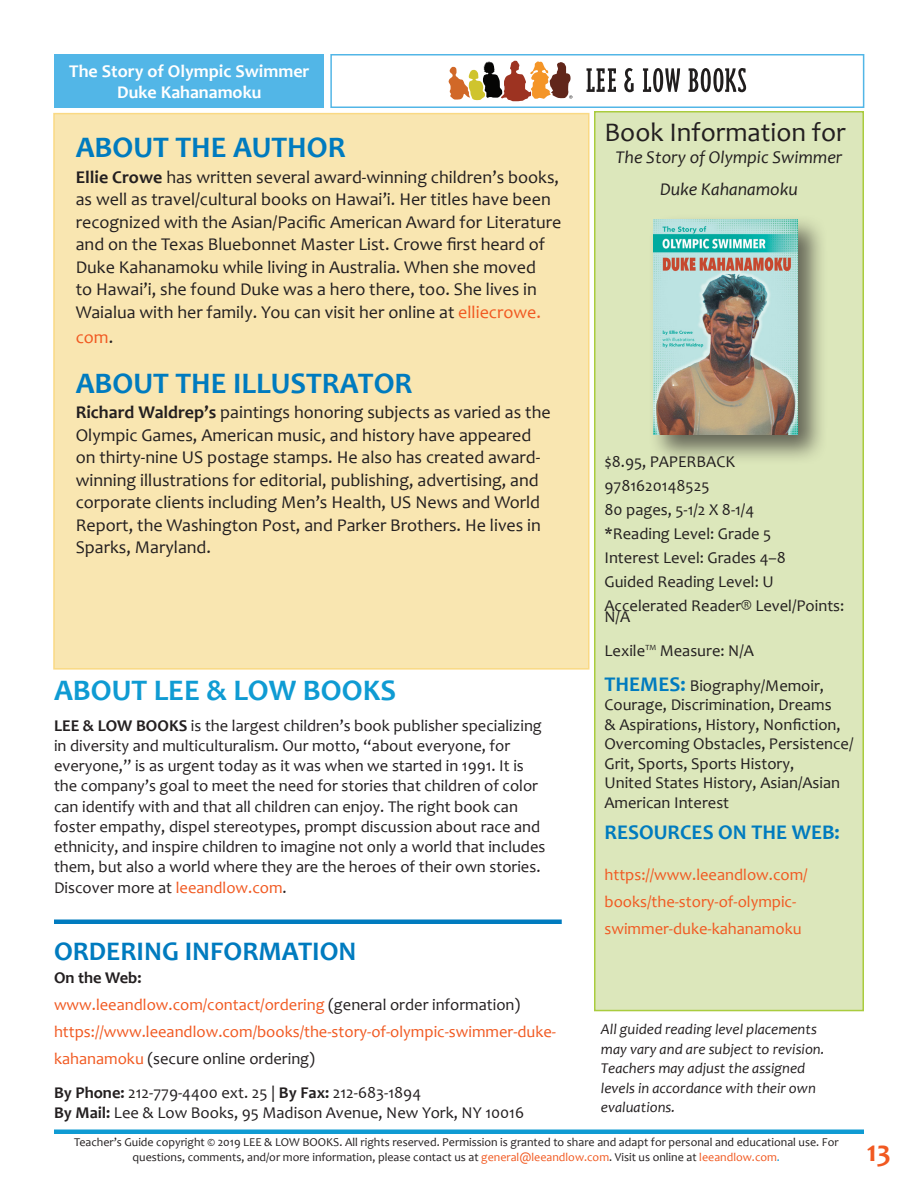
<style>
.page{position:relative;width:918px;height:1188px;background:#fff}
.page>*{position:absolute;margin:0;border:0;box-sizing:border-box;transform-origin:0 0}
.Blue_Single_Column_H{font:700 30px "Candara";color:#007bbf}
.t1{font:700 30px "Candara";color:#0f9bd3}
.t2{font:700 30px "Candara";color:#f15921}
.Blue_heads___rule_ab{font:700 27px "Candara";color:#007bbf}
.t3{font:27px "Candara";color:#231f20}
.text{font:700 21px "Candara";color:#007bbf}
.text-2{font:18px/22.5px "Candara";color:#231f20}
.t4{font:700 18px/21.6px "Candara";color:#fff;text-align:center}
.t5{font:italic 18px/32.4px "Candara";color:#231f20;text-align:center}
.text-3{font:18px "Candara";color:#f15921}
.text-4{font:16.5px/20.2px "Candara";color:#231f20}
.Note_paragraph{font:16.5px/27px "Candara";color:#f15921}
.Note_paragraph-2{font:16.5px/20.2px "Candara";color:#231f20}
.t6{font:italic 15px/19.5px "Candara";color:#231f20}
.t7{font:12px/14.4px "Candara";color:#231f20;text-align:center}
.s1{font-weight:700}
.s2{color:#f15921}
.s3{color:#231f20}
.s4{font-weight:700;color:#231f20}
.s5{font-weight:700;font-size:21px;color:#007bbf}
.s6{color:#0f9bd3}
</style>
<div class="page">
<hr style="left:54px;top:1130px;width:810px;height:4px;background:#0f9bd3">
<div style="left:54px;top:54px;width:270px;height:54px;background:#52b6e7"></div>
<svg style="left:449px;top:61px;width:123px;height:40px"></svg>
<svg style="left:587px;top:68px;width:159px;height:24px"></svg>
<div style="left:330px;top:54px;width:534px;height:54px;border:2px solid #52b6e7"></div>
<hr style="left:54px;top:920px;width:508px;height:4px;background:#007bbf">
<div style="left:595px;top:112px;width:268px;height:899px;background:#dce7bb"></div>
<div style="left:648px;top:214px;width:180px;height:251px;background:#231f20;opacity:.65"></div>
<img style="left:654px;top:220px;width:143px;height:214px">
<div style="left:594px;top:111px;width:270px;height:900px;border:2px solid #aacc3e"></div>
<div style="left:54px;top:114px;width:535px;height:555px;background:#f9e6b1"></div>
<div style="left:53px;top:113px;width:537px;height:557px;border:2px solid #fad984"></div>
<p class="t4" style="left:69px;top:60px;width:242px">The Story of Olympic Swimmer<br>Duke Kahanamoku</p>
<p class="Blue_Single_Column_H" style="left:76px;top:129px;width:271px">ABOUT THE AUTHOR</p>
<p class="text-2" style="left:76px;top:165px;width:487px"><span class="s1">Ellie Crowe</span> has written several award-winning children’s books, as well as travel/cultural books on Hawai’i. Her titles have been recognized with the Asian/Pacific American Award for Literature and on the Texas Bluebonnet Master List. Crowe first heard of Duke Kahanamoku while living in Australia. When she moved<br>to Hawai’i, she found Duke was a hero there, too. She lives in Waialua with her family. You can visit her online at <span class="s2">elliecrowe.</span></p>
<p class="text-3" style="left:76px;top:326px;width:39px">com<span class="s3">.</span></p>
<p class="Blue_Single_Column_H" style="left:76px;top:364px;width:338px">ABOUT THE ILLUSTRATOR</p>
<p class="text-2" style="left:76px;top:401px;width:476px"><span class="s1">Richard Waldrep’s</span> paintings honoring subjects as varied as the Olympic Games, American music, and history have appeared on thirty-nine US postage stamps. He also has created award&shy;winning illustrations for editorial, publishing, advertising, and corporate clients including Men’s Health, US News and World Report, the Washington Post, and Parker Brothers. He lives in Sparks, Maryland.</p>
<p class="t1" style="left:54px;top:671px;width:344px">ABOUT LEE &amp; LOW BOOKS</p>
<p class="text-4" style="left:54px;top:715px;width:493px"><span class="s1">LEE &amp; LOW BOOKS</span> is the largest children’s book publisher specializing in diversity and multiculturalism. Our motto, “about everyone, for everyone,” is as urgent today as it was when we started in 1991. It is the company’s goal to meet the need for stories that children of color can identify with and that all children can enjoy. The right book can foster empathy, dispel stereotypes, prompt discussion about race and ethnicity, and inspire children to imagine not only a world that includes them, but also a world where they are the heroes of their own stories.<br>Discover more at <span class="s2">leeandlow.com</span>.</p>
<p class="Blue_heads___rule_ab" style="left:54px;top:934px;width:304px">ORDERING INFORMATION</p>
<p class="Note_paragraph" style="left:54px;top:964px;width:504px"><span class="s4">On the Web:<br></span>www.leeandlow.com/contact/ordering <span class="s3">(general order information) </span>https://www.leeandlow.com/books/the-story-of-olympic-swimmer-duke&shy;kahanamoku <span class="s3">(secure online ordering)</span></p>
<p class="Note_paragraph-2" style="left:54px;top:1082px;width:472px"><span class="s1">By Phone:</span> 212-779-4400 ext. 25 | <span class="s1">By Fax:</span> 212-683-1894<br><span class="s1">By Mail:</span> Lee &amp; Low Books, 95 Madison Avenue, New York, NY 10016</p>
<p class="t3" style="left:604px;top:115px;width:243px">Book Information for</p>
<p class="t5" style="left:616px;top:140px;width:229px">The Story of Olympic Swimmer<br>Duke Kahanamoku</p>
<p class="text-4" style="left:604px;top:452px;width:132px">$8.95, PAPERBACK</p>
<p class="text-4" style="left:604px;top:476px;width:106px">9781620148525</p>
<p class="text-4" style="left:604px;top:500px;width:151px">80 pages, 5-1/2 X 8-1/4</p>
<p class="text-4" style="left:604px;top:524px;width:168px">*Reading Level: Grade 5</p>
<p class="text-4" style="left:604px;top:548px;width:183px">Interest Level: Grades 4–8</p>
<p class="text-4" style="left:604px;top:572px;width:171px">Guided Reading Level: U</p>
<p class="text-4" style="left:604px;top:596px;width:241px">Accelerated Reader® Level/Points:</p>
<p class="text-4" style="left:604px;top:606px;width:27px">N/A</p>
<p class="text-4" style="left:604px;top:641px;width:151px">Lexile™ Measure: N/A</p>
<p class="text-4" style="left:604px;top:676px;width:251px;line-height:19.5px"><span class="s5">THEMES:</span> Biography/Memoir,<br>Courage, Discrimination, Dreams<br>&amp; Aspirations, History, Nonfiction,<br>Overcoming Obstacles, Persistence/<br>Grit, Sports, Sports History,<br>United States History, Asian/Asian<br>American Interest</p>
<p class="text" style="left:604px;top:819px;width:237px">RESOURCES ON THE WEB:</p>
<p class="Note_paragraph" style="left:604px;top:861px;width:205px">https://www.leeandlow.com/ books/the-story-of-olympic&shy;swimmer-duke-kahanamoku</p>
<p class="t6" style="left:601px;top:1020px;width:225px">All guided reading level placements may vary and are subject to revision.<br>Teachers may adjust the assigned levels in accordance with their own evaluations.</p>
<p class="t7" style="left:74px;top:1135px;width:766px">Teacher’s Guide copyright © 2019 LEE &amp; LOW BOOKS. All rights reserved. Permission is granted to share and adapt for personal and educational use. For questions, comments, and/or more information, please contact us at <span class="s2">general@leeandlow.com</span>. Visit us online at <span class="s2">leeandlow.com</span><span class="s6">.</span></p>
<h1 class="t2" style="left:867px;top:1133px;width:26px">13</h1>
</div>
